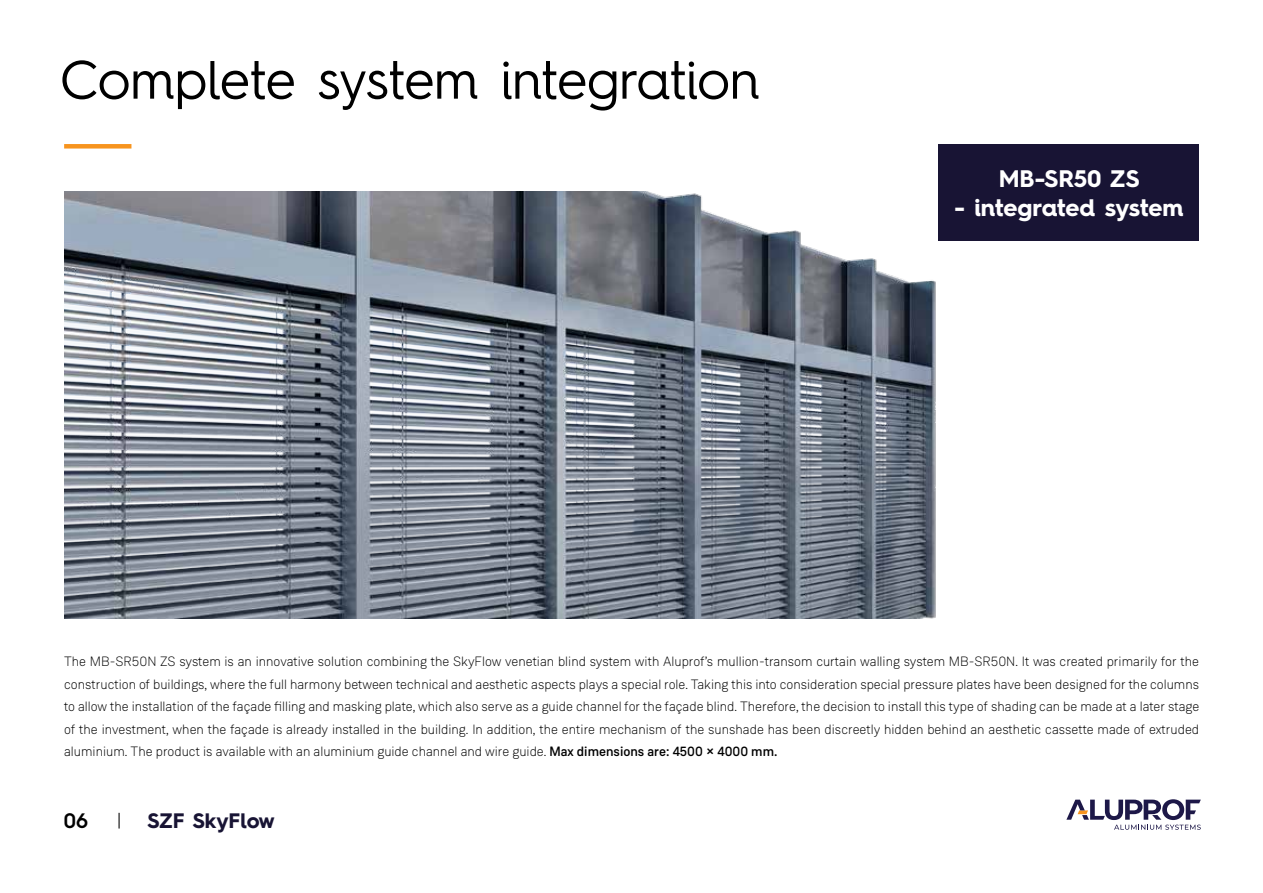
<style>
.page{position:relative;width:1263px;height:893px;background:#fff}
.page>*{position:absolute;margin:0;border:0;box-sizing:border-box;transform-origin:0 0}
.t1{font:54px "Hurme Geometric Sans 4";letter-spacing:-.005em;color:#000}
.t2{font:700 24px "Hurme Geometric Sans 4";color:#fff}
.t3{font:700 21px "Hurme Geometric Sans 4";color:#181434}
.t4{font:600 21px "Hurme Geometric Sans 4";color:#000}
.t5{font:300 13.5px/22.5px "Weissenhof Grotesk";color:#000;text-align:justify}
.s1{font-weight:500}
.s2{font-weight:300;color:#000}
</style>
<div class="page">
<svg style="left:1066px;top:799px;width:135px;height:31px"></svg>
<div style="left:64px;top:144px;width:67px;height:5px;background:#f7941e"></div>
<img style="left:64px;top:191px;width:969px;height:428px">
<div style="left:938px;top:144px;width:261px;height:96px;background:#181434"></div>
<h1 class="t1" style="left:60px;top:42px;width:701px">Complete system integration</h1>
<h2 class="t2" style="left:999px;top:162px;width:142px">MB-SR50 ZS</h2>
<h2 class="t2" style="left:954px;top:191px;width:231px">- integrated system</h2>
<p class="t5" style="left:64px;top:650px;width:1137px">The MB-SR50N ZS system is an innovative solution combining the SkyFlow venetian blind system with Aluprof’s mullion-transom curtain walling system MB-SR50N. It was created primarily for the construction of buildings, where the full harmony between technical and aesthetic aspects plays a special role. Taking this into consideration special pressure plates have been designed for the columns to allow the installation of the façade filling and masking plate, which also serve as a guide channel for the façade blind. Therefore, the decision to install this type of shading can be made at a later stage of the investment, when the façade is already installed in the building. In addition, the entire mechanism of the sunshade has been discreetly hidden behind an aesthetic cassette made of extruded aluminium. The product is available with an aluminium guide channel and wire guide. <span class="s1">Max dimensions are: 4500 × 4000 mm.</span></p>
<h3 class="t4" style="left:64px;top:806px;width:26px">06</h3>
<h3 class="t3" style="left:117px;top:806px;width:159px"><span class="s2">|</span> SZF SkyFlow</h3>
</div>
